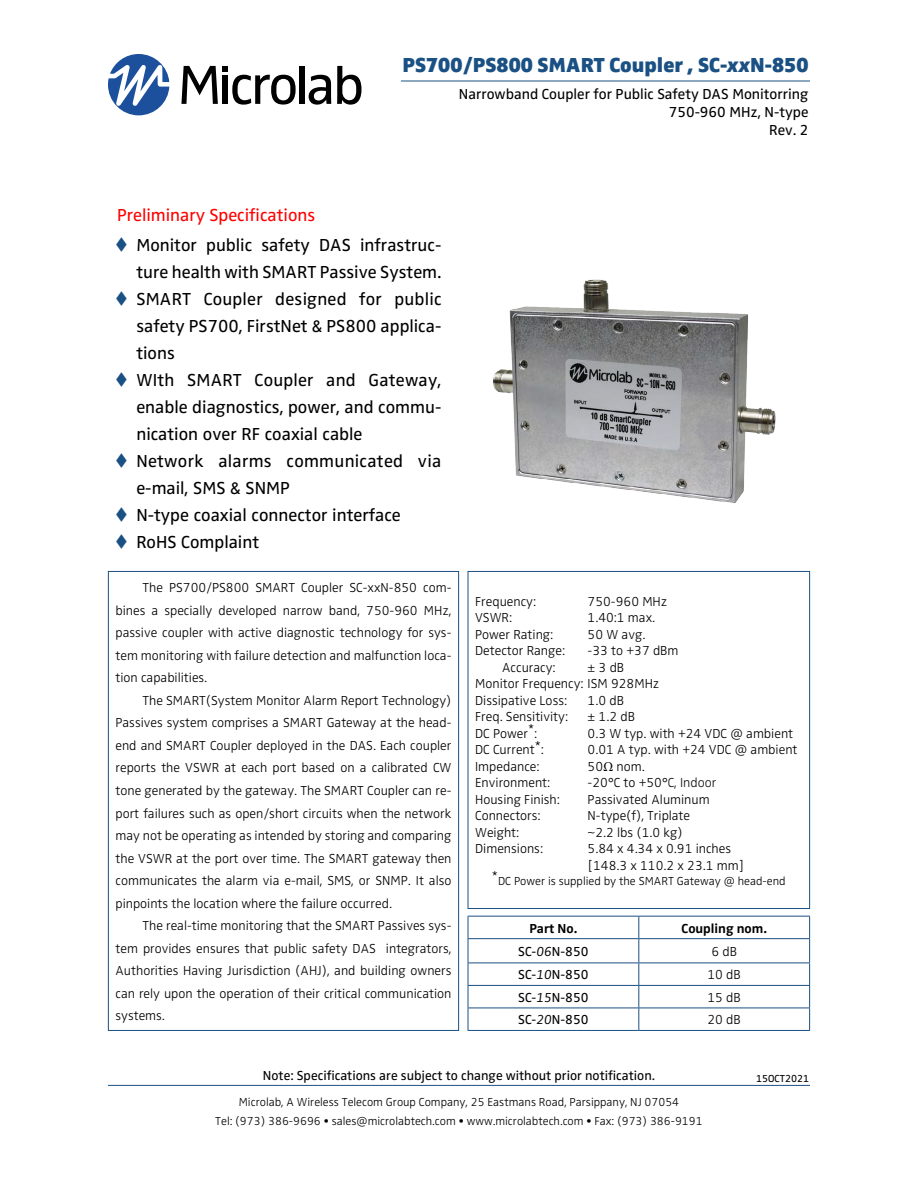
<style>
.page{position:relative;width:918px;height:1188px;background:#fff}
.page>*{position:absolute;margin:0;border:0;box-sizing:border-box;transform-origin:0 0}
.t1{font:900 21px "Zwo Pro";color:#1a5083}
.t2{font:18px/27px "Zwo Pro";color:#000;text-align:justify}
.t3{font:18px "Zwo Pro";color:#f00}
.t4{font:15px/18px "Zwo Pro";color:#000;text-align:right}
.t5{font:300 13.5px/22.5px "Zwo Pro";color:#000;text-align:justify}
.t6{font:13.5px "Zwo Pro";color:#000}
.t7{font:700 13.5px "Zwo Pro";color:#000}
.t8{font:300 12px/18.9px "Zwo Pro";color:#000;text-align:center}
.t9{font:10.5px "Zwo Pro";color:#000}
.s1{font-style:italic}
.s2{color:#1a5083}
.s3{font-family:"Minion Pro";font-weight:400}
.s4{color:#141414}
.s5{font-weight:300;font-style:italic}
</style>
<div class="page">
<svg style="left:108px;top:54px;width:61px;height:61px"></svg>
<div style="left:300px;top:66px;width:5px;height:38px;background:#000"></div>
<svg style="left:309px;top:75px;width:22px;height:30px"></svg>
<svg style="left:337px;top:66px;width:25px;height:39px"></svg>
<svg style="left:181px;top:66px;width:115px;height:39px"></svg>
<hr style="left:108px;top:1085px;width:702px;height:1px;background:#1a5083">
<hr style="left:401px;top:81px;width:409px;height:1px;background:#1a5083">
<div style="left:468px;top:571px;width:342px;height:338px;border:1px solid #1a5083"></div>
<hr style="left:468px;top:916px;width:171px;height:1px;background:#1a5083">
<hr style="left:639px;top:916px;width:171px;height:1px;background:#1a5083">
<hr style="left:468px;top:938px;width:171px;height:1px;background:#1a5083">
<hr style="left:639px;top:938px;width:171px;height:1px;background:#1a5083">
<hr style="left:468px;top:963px;width:171px;height:1px;background:#1a5083">
<hr style="left:639px;top:963px;width:171px;height:1px;background:#1a5083">
<hr style="left:468px;top:985px;width:171px;height:1px;background:#1a5083">
<hr style="left:639px;top:985px;width:171px;height:1px;background:#1a5083">
<hr style="left:468px;top:1008px;width:171px;height:1px;background:#1a5083">
<svg style="left:468px;top:917px;width:1px;height:113px"></svg>
<hr style="left:639px;top:1008px;width:171px;height:1px;background:#1a5083">
<svg style="left:638px;top:917px;width:1px;height:113px"></svg>
<svg style="left:809px;top:917px;width:1px;height:113px"></svg>
<hr style="left:468px;top:1030px;width:171px;height:1px;background:#1a5083">
<hr style="left:639px;top:1030px;width:171px;height:1px;background:#1a5083">
<img style="left:493px;top:279px;width:283px;height:224px">
<h2 class="t3" style="left:117px;top:205px;width:200px">Preliminary Specifications</h2>
<h1 class="t1" style="left:402px;top:52px;width:408px">PS700/PS800 SMART Coupler , SC-<span class="s1">xx</span>N-850</h1>
<p class="t4" style="left:459px;top:85px;width:351px">Narrowband Coupler for Public Safety DAS Monitorring<br>750-960 MHz, N-type<br>Rev. 2</p>
<h2 class="t2" style="left:115px;top:232px;width:328px;text-align:right"><span class="s2">▼</span> Monitor public safety DAS infrastruc&shy;ture health with SMART Passive System.</h2>
<h2 class="t2" style="left:136px;top:286px;width:307px;text-indent:-22px"><span class="s2">▼</span> SMART Coupler designed for public safety PS700, FirstNet &amp; PS800 applica&shy;tions</h2>
<h2 class="t2" style="left:136px;top:367px;width:307px;text-indent:-22px"><span class="s2">▼</span> WIth SMART Coupler and Gateway, enable diagnostics, power, and commu&shy;nication over RF coaxial cable</h2>
<h2 class="t2" style="left:136px;top:448px;width:306px;text-indent:-22px"><span class="s2">▼</span> Network alarms communicated via e-mail, SMS &amp; SNMP</h2>
<h2 class="t2" style="left:115px;top:502px;width:288px"><span class="s2">▼</span> N-type coaxial connector interface</h2>
<h2 class="t2" style="left:115px;top:529px;width:146px"><span class="s2">▼</span> RoHS Complaint</h2>
<p class="t5" style="left:116px;top:577px;width:338px;text-indent:27px">The PS700/PS800 SMART Coupler SC-xxN-850 com&shy;bines a specially developed narrow band, 750-960 MHz, passive coupler with active diagnostic technology for sys&shy;tem monitoring with failure detection and malfunction loca&shy;tion capabilities.</p>
<p class="t5" style="left:116px;top:690px;width:338px;text-indent:27px">The SMART(System Monitor Alarm Report Technology)<br>Passives system comprises a SMART Gateway at the head&shy;end and SMART Coupler deployed in the DAS. Each coupler reports the VSWR at each port based on a calibrated CW tone generated by the gateway. The SMART Coupler can re&shy;port failures such as open/short circuits when the network may not be operating as intended by storing and comparing the VSWR at the port over time. The SMART gateway then communicates the alarm via e-mail, SMS, or SNMP. It also pinpoints the location where the failure occurred.</p>
<p class="t5" style="left:116px;top:915px;width:338px;text-indent:27px">The real-time monitoring that the SMART Passives sys&shy;tem provides ensures that public safety DAS integrators, Authorities Having Jurisdiction (AHJ), and building owners can rely upon the operation of their critical communication systems.</p>
<p class="t5" style="left:475px;top:590px;width:62px">Frequency:</p>
<p class="t5" style="left:588px;top:590px;width:81px">750-960 MHz</p>
<p class="t5" style="left:475px;top:607px;width:38px">VSWR:</p>
<p class="t5" style="left:588px;top:607px;width:69px">1.40:1 max.</p>
<p class="t5" style="left:475px;top:623px;width:80px">Power Rating:</p>
<p class="t5" style="left:588px;top:623px;width:59px">50 W avg.</p>
<p class="t5" style="left:475px;top:640px;width:91px">Detector Range:</p>
<p class="t5" style="left:588px;top:640px;width:92px">-33 to +37 dBm</p>
<p class="t5" style="left:502px;top:656px;width:55px">Accuracy:</p>
<p class="t5" style="left:475px;top:659px;width:186px;line-height:16.5px;text-align:left;text-indent:112px">± 3 dB<br>Monitor Frequency: ISM 928MHz<br>Dissipative Loss:</p>
<p class="t5" style="left:588px;top:689px;width:38px">1.0 dB</p>
<p class="t5" style="left:475px;top:706px;width:94px">Freq. Sensitivity:</p>
<p class="t5" style="left:588px;top:706px;width:49px">± 1.2 dB</p>
<p class="t5" style="left:475px;top:722px;width:64px">DC Power*:</p>
<p class="t5" style="left:588px;top:722px;width:207px">0.3 W typ. with +24 VDC @ ambient</p>
<p class="t5" style="left:475px;top:739px;width:70px">DC Current*:</p>
<p class="t5" style="left:588px;top:739px;width:211px">0.01 A typ. with +24 VDC @ ambient</p>
<p class="t5" style="left:475px;top:755px;width:66px">Impedance:</p>
<p class="t5" style="left:588px;top:755px;width:59px">50<span class="s3">Ω</span> nom.</p>
<p class="t5" style="left:475px;top:772px;width:77px">Environment:</p>
<p class="t5" style="left:588px;top:772px;width:130px">-20°C to +50°<span class="s4">C, Indoor</span></p>
<p class="t5" style="left:475px;top:788px;width:86px">Housing Finish:</p>
<p class="t5" style="left:588px;top:788px;width:124px">Passivated Aluminum</p>
<p class="t5" style="left:475px;top:805px;width:67px">Connectors:</p>
<p class="t5" style="left:588px;top:805px;width:104px">N-type(f), Triplate</p>
<p class="t5" style="left:475px;top:821px;width:46px">Weight:</p>
<p class="t5" style="left:588px;top:821px;width:97px">~2.2 lbs (1.0 kg)</p>
<p class="t5" style="left:475px;top:838px;width:69px">Dimensions:</p>
<p class="t5" style="left:588px;top:841px;width:158px;line-height:16.5px">5.84 x 4.34 x 0.91 inches [148.3 x 110.2 x 23.1 mm]</p>
<p class="t8" style="left:492px;top:872px;width:295px"><sup>*</sup>DC Power is supplied by the SMART Gateway @ head-end</p>
<p class="t7" style="left:530px;top:920px;width:49px">Part No.</p>
<p class="t7" style="left:682px;top:920px;width:87px">Coupling nom.</p>
<p class="t6" style="left:518px;top:944px;width:72px">SC-<span class="s5">06</span>N-850</p>
<p class="t5" style="left:711px;top:941px;width:27px">6 dB</p>
<p class="t6" style="left:518px;top:967px;width:72px">SC-<span class="s5">10</span>N-850</p>
<p class="t5" style="left:708px;top:964px;width:35px">10 dB</p>
<p class="t6" style="left:518px;top:990px;width:72px">SC-<span class="s5">15</span>N-850</p>
<p class="t5" style="left:708px;top:987px;width:35px">15 dB</p>
<p class="t6" style="left:518px;top:1012px;width:72px">SC-<span class="s5">20</span>N-850</p>
<p class="t5" style="left:708px;top:1009px;width:35px">20 dB</p>
<p class="t6" style="left:263px;top:1068px;width:394px">Note: Specifications are subject to change without prior notification.</p>
<p class="t9" style="left:756px;top:1072px;width:55px">15OCT2021</p>
<p class="t8" style="left:215px;top:1093px;width:489px">Microlab, A Wireless Telecom Group Company, 25 Eastmans Road, Parsippany, NJ 07054<br>Tel: (973) 386-9696 • sales@microlabtech.com • www.microlabtech.com • Fax: (973) 386-9191</p>
</div>
